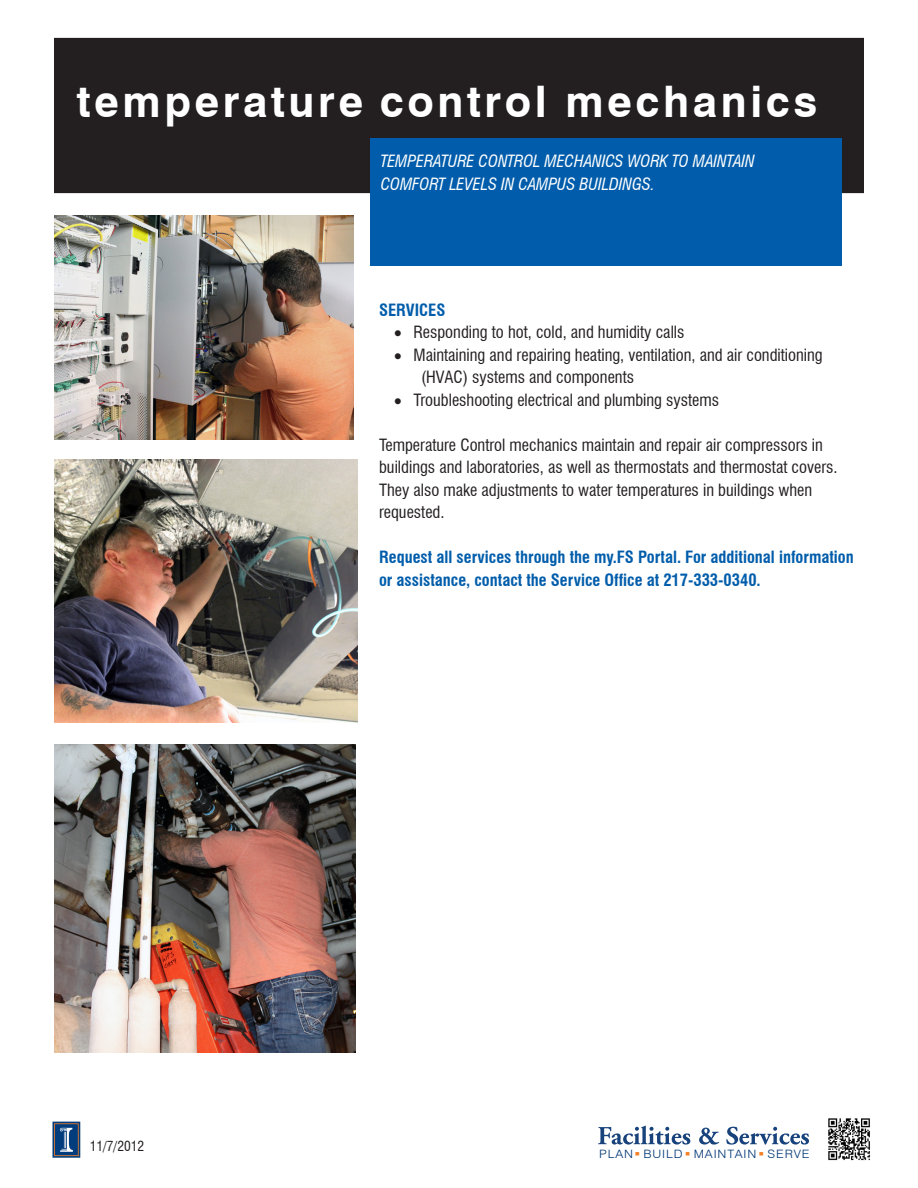
<style>
.page{position:relative;width:918px;height:1188px;background:#fff}
.page>*{position:absolute;margin:0;border:0;box-sizing:border-box;transform-origin:0 0}
.t1{font:700 43.5px "Swiss 721 BT";letter-spacing:.08em;color:#fff}
.t2{font:condensed 16.5px/22.5px "Swiss 721 BT";color:#231f20}
.t3{font:700 condensed 16.5px/22.5px "Swiss 721 BT";color:#015dab}
.t4{font:italic condensed 16.5px/22.5px "Swiss 721 BT";color:#fff}
.Headline{font:condensed 13.5px "Swiss 721 BT";color:#231f20}
.t5{font:300 11.55px "Swiss 721 BT";letter-spacing:.07em;color:#013775;scale:1.1 1}
.s1{color:#f48026}
</style>
<div class="page">
<div style="left:55px;top:39px;width:808px;height:153px;background:#231f20"></div>
<div style="left:54px;top:38px;width:810px;height:155px;border:2px solid #231f20"></div>
<div style="left:370px;top:138px;width:472px;height:128px;background:#015dab"></div>
<img style="left:54px;top:216px;width:300px;height:223px">
<img style="left:54px;top:459px;width:303px;height:264px">
<img style="left:54px;top:744px;width:301px;height:308px">
<svg style="left:52px;top:1122px;width:28px;height:36px"></svg>
<svg style="left:598px;top:1126px;width:92px;height:19px"></svg>
<svg style="left:699px;top:1128px;width:20px;height:17px"></svg>
<svg style="left:726px;top:1127px;width:83px;height:18px"></svg>
<img style="left:828px;top:1118px;width:42px;height:43px">
<p class="t1" style="left:77px;top:75px;width:742px">temperature control mechanics</p>
<p class="t4" style="left:381px;top:150px;width:376px">TEMPERATURE CONTROL MECHANICS WORK TO MAINTAIN<br>COMFORT LEVELS IN CAMPUS BUILDINGS.</p>
<p class="Headline" style="left:90px;top:1138px;width:56px">11/7/2012</p>
<p class="t3" style="left:379px;top:298px;width:68px">SERVICES</p>
<p class="t2" style="left:394px;top:321px;width:292px">• Responding to hot, cold, and humidity calls</p>
<p class="t2" style="left:421px;top:343px;width:403px;text-indent:-27px">• Maintaining and repairing heating, ventilation, and air conditioning (HVAC) systems and components</p>
<p class="t2" style="left:394px;top:388px;width:327px">• Troubleshooting electrical and plumbing systems</p>
<p class="t2" style="left:379px;top:433px;width:460px">Temperature Control mechanics maintain and repair air compressors in buildings and laboratories, as well as thermostats and thermostat covers.<br>They also make adjustments to water temperatures in buildings when requested.</p>
<p class="t3" style="left:379px;top:546px;width:476px">Request all services through the my.FS Portal. For additional information or assistance, contact the Service Office at 217-333-0340.</p>
<p class="t5" style="left:599px;top:1147px;width:193px">PLAN<span class="s1">▪</span> BUILD<span class="s1">▪</span> MAINTAIN<span class="s1">▪</span> SERVE</p>
</div>
